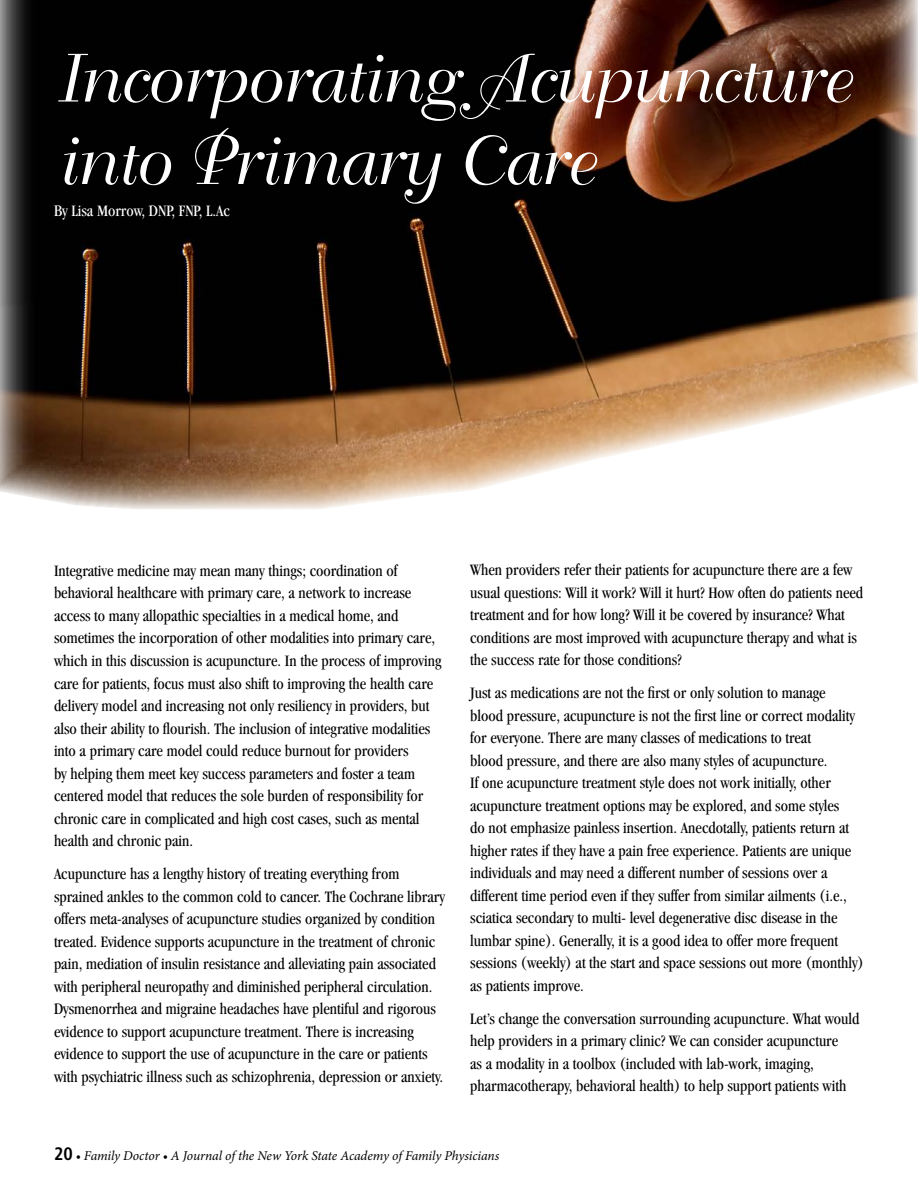
<style>
.page{position:relative;width:918px;height:1188px;background:#fff}
.page>*{position:absolute;margin:0;border:0;box-sizing:border-box;transform-origin:0 0}
.t1{font:67.5px/82.5px "Bellevue";color:#fff}
.t2{font:condensed 16.5px/22.5px "Garamond";color:#000}
.t3{font:condensed 16.5px "Garamond";color:#fff}
.t4{font:italic 13.5px "Minion Pro";letter-spacing:-.01em;color:#000}
.s1{font-family:"Frutiger";font-weight:700;font-style:normal;font-stretch:condensed;font-size:18px}
</style>
<div class="page">
<img style="left:0;top:0;width:918px;height:509px">
<h1 class="t1" style="left:54px;top:40px;width:794px">Incorporating Acupuncture into Primary Care</h1>
<p class="t3" style="left:54px;top:201px;width:177px">By Lisa Morrow, DNP, FNP, L.Ac</p>
<p class="t2" style="left:54px;top:559px;width:389px">Integrative medicine may mean many things; coordination of behavioral healthcare with primary care, a network to increase access to many allopathic specialties in a medical home, and sometimes the incorporation of other modalities into primary care, which in this discussion is acupuncture. In the process of improving care for patients, focus must also shift to improving the health care delivery model and increasing not only resiliency in providers, but also their ability to flourish. The inclusion of integrative modalities into a primary care model could reduce burnout for providers<br>by helping them meet key success parameters and foster a team centered model that reduces the sole burden of responsibility for chronic care in complicated and high cost cases, such as mental health and chronic pain.</p>
<p class="t2" style="left:54px;top:862px;width:392px">Acupuncture has a lengthy history of treating everything from sprained ankles to the common cold to cancer. The Cochrane library offers meta-analyses of acupuncture studies organized by condition treated. Evidence supports acupuncture in the treatment of chronic pain, mediation of insulin resistance and alleviating pain associated with peripheral neuropathy and diminished peripheral circulation.<br>Dysmenorrhea and migraine headaches have plentiful and rigorous evidence to support acupuncture treatment. There is increasing evidence to support the use of acupuncture in the care or patients with psychiatric illness such as schizophrenia, depression or anxiety.</p>
<p class="t2" style="left:470px;top:559px;width:394px">When providers refer their patients for acupuncture there are a few usual questions: Will it work? Will it hurt? How often do patients need treatment and for how long? Will it be covered by insurance? What conditions are most improved with acupuncture therapy and what is the success rate for those conditions?</p>
<p class="t2" style="left:470px;top:682px;width:395px">Just as medications are not the first or only solution to manage<br>blood pressure, acupuncture is not the first line or correct modality for everyone. There are many classes of medications to treat<br>blood pressure, and there are also many styles of acupuncture.<br>If one acupuncture treatment style does not work initially, other acupuncture treatment options may be explored, and some styles<br>do not emphasize painless insertion. Anecdotally, patients return at higher rates if they have a pain free experience. Patients are unique individuals and may need a different number of sessions over a different time period even if they suffer from similar ailments (i.e., sciatica secondary to multi- level degenerative disc disease in the lumbar spine). Generally, it is a good idea to offer more frequent sessions (weekly) at the start and space sessions out more (monthly) as patients improve.</p>
<p class="t2" style="left:470px;top:1007px;width:391px">Let’s change the conversation surrounding acupuncture. What would help providers in a primary clinic? We can consider acupuncture<br>as a modality in a toolbox (included with lab-work, imaging, pharmacotherapy, behavioral health) to help support patients with</p>
<p class="t4" style="left:54px;top:1147px;width:447px"><span class="s1">20</span> • Family Doctor • A Journal of the New York State Academy of Family Physicians</p>
</div>
